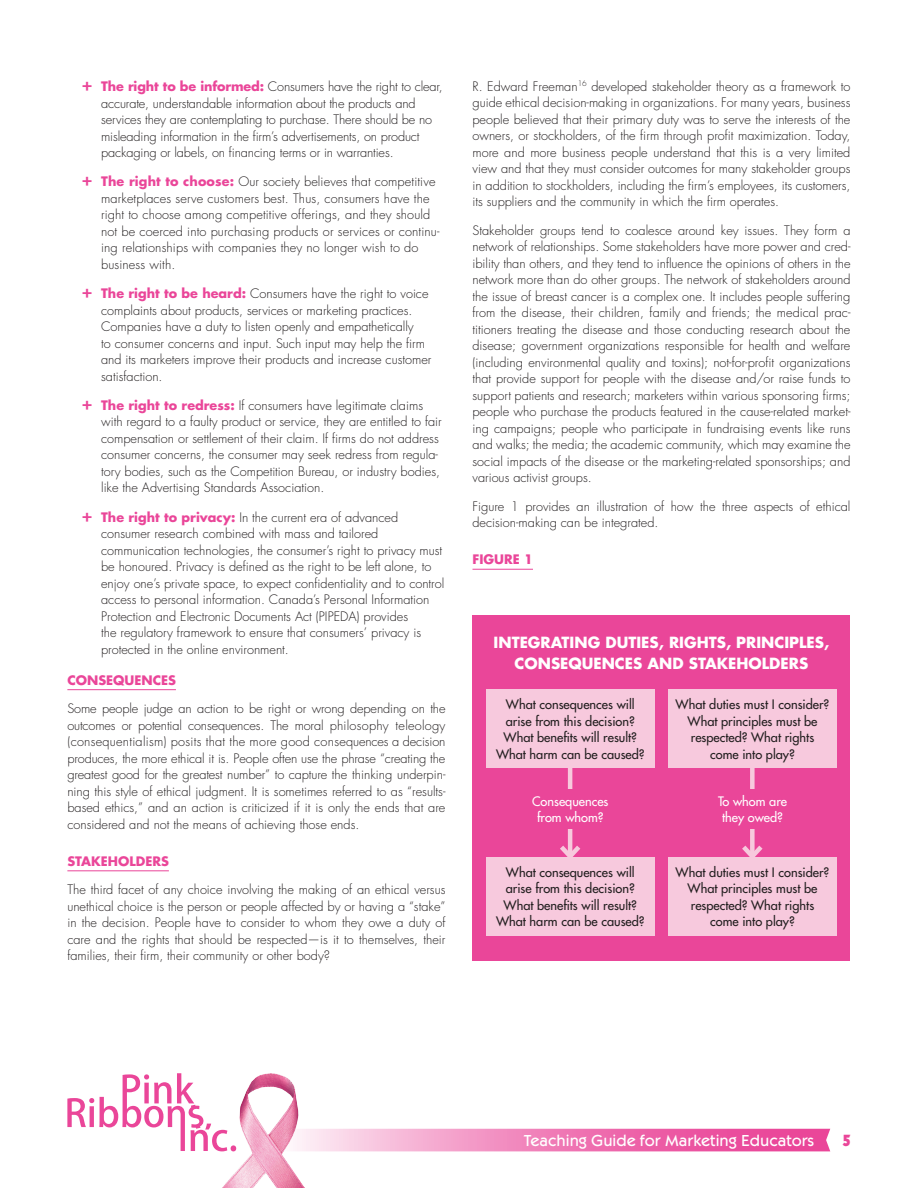
<style>
.page{position:relative;width:918px;height:1188px;background:#fff}
.page>*{position:absolute;margin:0;border:0;box-sizing:border-box;transform-origin:0 0}
.t1{font:16.5px "Kabel Md ITC";color:#fff}
.t2{font:900 16.5px "Kabel";color:#ea4699}
.TITLE_FIGURE_1{font:700 15px "Futura";color:#fff}
.REGULAR_TEXT{font:300 12.75px/16.5px "Futura";color:#231f20;text-align:justify}
.POINT_FORM{font:300 12.75px/16.5px "Futura";color:#231f20}
.REGULAR_TEXT_FIGURE{font:12.75px/16.5px "Futura";color:#231f20;text-align:center}
.REGULAR_TEXT-2{font:12.75px/16.5px "Futura";color:#fff;text-align:center}
.SUB_ACTIVITY{font:700 12.75px "Futura";color:#ea4699}
.s1{font-family:"Meiryo";font-weight:400;color:#ea4699}
.s2{font-weight:700;color:#ea4699}
</style>
<div class="page">
<hr style="left:472px;top:569px;width:61px;height:1px;background:#ea4699">
<hr style="left:67px;top:689px;width:109px;height:1px;background:#ea4699">
<hr style="left:67px;top:870px;width:102px;height:1px;background:#ea4699">
<svg style="left:305px;top:1129px;width:525px;height:22px;background:#f082ba"></svg>
<svg style="left:67px;top:1073px;width:155px;height:78px"></svg>
<img style="left:222px;top:1073px;width:83px;height:115px">
<div style="left:472px;top:616px;width:378px;height:345px;background:#ea4699"></div>
<hr style="left:568px;top:765px;width:4px;height:91px;background:#f7c9dd">
<svg style="left:555px;top:841px;width:30px;height:17px"></svg>
<div style="left:486px;top:690px;width:169px;height:78px;background:#f7c9dd"></div>
<div style="left:486px;top:858px;width:169px;height:78px;background:#f7c9dd"></div>
<div style="left:523px;top:789px;width:94px;height:40px;background:#ea4699"></div>
<div style="left:750px;top:765px;width:5px;height:91px;background:#f7c9dd"></div>
<svg style="left:737px;top:841px;width:30px;height:17px"></svg>
<div style="left:706px;top:789px;width:94px;height:40px;background:#ea4699"></div>
<div style="left:668px;top:690px;width:169px;height:78px;background:#f7c9dd"></div>
<div style="left:668px;top:858px;width:169px;height:78px;background:#f7c9dd"></div>
<p class="POINT_FORM" style="left:101px;top:79px;width:343px;text-indent:-20px"><span class="s1">✚</span> <span class="s2">The right to be informed:</span> Consumers have the right to clear, accurate, understandable information about the products and services they are contemplating to purchase. There should be no misleading information in the firm’s advertisements, on product packaging or labels, on financing terms or in warranties.</p>
<p class="POINT_FORM" style="left:101px;top:174px;width:340px;text-indent:-20px"><span class="s1">✚</span> <span class="s2">The right to choose:</span> Our society believes that competitive marketplaces serve customers best. Thus, consumers have the right to choose among competitive offerings, and they should not be coerced into purchasing products or services or continu&shy;ing relationships with companies they no longer wish to do business with.</p>
<p class="POINT_FORM" style="left:101px;top:286px;width:332px;text-indent:-20px"><span class="s1">✚</span> <span class="s2">The right to be heard:</span> Consumers have the right to voice complaints about products, services or marketing practices.<br>Companies have a duty to listen openly and empathetically<br>to consumer concerns and input. Such input may help the firm and its marketers improve their products and increase customer satisfaction.</p>
<p class="POINT_FORM" style="left:101px;top:397px;width:342px;text-indent:-20px"><span class="s1">✚</span> <span class="s2">The right to redress:</span> If consumers have legitimate claims with regard to a faulty product or service, they are entitled to fair compensation or settlement of their claim. If firms do not address consumer concerns, the consumer may seek redress from regula&shy;tory bodies, such as the Competition Bureau, or industry bodies, like the Advertising Standards Association.</p>
<p class="POINT_FORM" style="left:101px;top:509px;width:345px;text-indent:-20px"><span class="s1">✚</span> <span class="s2">The right to privacy:</span> In the current era of advanced consumer research combined with mass and tailored communication technologies, the consumer’s right to privacy must be honoured. Privacy is defined as the right to be left alone, to enjoy one’s private space, to expect confidentiality and to control access to personal information. Canada’s Personal Information Protection and Electronic Documents Act (PIPEDA) provides<br>the regulatory framework to ensure that consumers’ privacy is protected in the online environment.</p>
<p class="SUB_ACTIVITY" style="left:67px;top:672px;width:110px">CONSEQUENCES</p>
<p class="REGULAR_TEXT" style="left:67px;top:701px;width:380px">Some people judge an action to be right or wrong depending on the outcomes or potential consequences. The moral philosophy teleology (consequentialism) posits that the more good consequences a decision produces, the more ethical it is. People often use the phrase “creating the greatest good for the greatest number” to capture the thinking underpin&shy;ning this style of ethical judgment. It is sometimes referred to as “results&shy;based ethics,” and an action is criticized if it is only the ends that are considered and not the means of achieving those ends.</p>
<p class="SUB_ACTIVITY" style="left:67px;top:853px;width:103px">STAKEHOLDERS</p>
<p class="REGULAR_TEXT" style="left:67px;top:882px;width:380px">The third facet of any choice involving the making of an ethical versus unethical choice is the person or people affected by or having a “stake” in the decision. People have to consider to whom they owe a duty of care and the rights that should be respected—is it to themselves, their families, their firm, their community or other body?</p>
<p class="REGULAR_TEXT" style="left:472px;top:78px;width:380px">R. Edward Freeman<sup>16</sup> developed stakeholder theory as a framework to guide ethical decision-making in organizations. For many years, business people believed that their primary duty was to serve the interests of the owners, or stockholders, of the firm through profit maximization. Today, more and more business people understand that this is a very limited view and that they must consider outcomes for many stakeholder groups in addition to stockholders, including the firm’s employees, its customers, its suppliers and the community in which the firm operates.</p>
<p class="REGULAR_TEXT" style="left:472px;top:222px;width:380px">Stakeholder groups tend to coalesce around key issues. They form a network of relationships. Some stakeholders have more power and cred&shy;ibility than others, and they tend to influence the opinions of others in the network more than do other groups. The network of stakeholders around the issue of breast cancer is a complex one. It includes people suffering from the disease, their children, family and friends; the medical prac&shy;titioners treating the disease and those conducting research about the disease; government organizations responsible for health and welfare (including environmental quality and toxins); not-for-profit organizations that provide support for people with the disease and/or raise funds to support patients and research; marketers within various sponsoring firms; people who purchase the products featured in the cause-related market&shy;ing campaigns; people who participate in fundraising events like runs and walks; the media; the academic community, which may examine the social impacts of the disease or the marketing-related sponsorships; and various activist groups.</p>
<p class="REGULAR_TEXT" style="left:472px;top:498px;width:379px">Figure 1 provides an illustration of how the three aspects of ethical decision-making can be integrated.</p>
<p class="SUB_ACTIVITY" style="left:472px;top:551px;width:62px">FIGURE 1</p>
<p class="TITLE_FIGURE_1" style="left:494px;top:632px;width:337px">INTEGRATING DUTIES, RIGHTS, PRINCIPLES,</p>
<p class="TITLE_FIGURE_1" style="left:515px;top:653px;width:295px">CONSEQUENCES AND STAKEHOLDERS</p>
<p class="REGULAR_TEXT_FIGURE" style="left:496px;top:696px;width:150px">What consequences will arise from this decision?<br>What benefits will result?<br>What harm can be caused?</p>
<p class="REGULAR_TEXT_FIGURE" style="left:676px;top:696px;width:155px">What duties must I consider?<br>What principles must be respected? What rights come into play?</p>
<p class="REGULAR_TEXT-2" style="left:532px;top:793px;width:78px">Consequences from whom?</p>
<p class="REGULAR_TEXT-2" style="left:718px;top:793px;width:71px">To whom are they owed?</p>
<p class="REGULAR_TEXT_FIGURE" style="left:496px;top:864px;width:150px">What consequences will arise from this decision?<br>What benefits will result?<br>What harm can be caused?</p>
<p class="REGULAR_TEXT_FIGURE" style="left:676px;top:864px;width:155px">What duties must I consider?<br>What principles must be respected? What rights come into play?</p>
<p class="t1" style="left:524px;top:1131px;width:292px">Teaching Guide for Marketing Educators</p>
<p class="t2" style="left:843px;top:1130px;width:9px">5</p>
</div>
